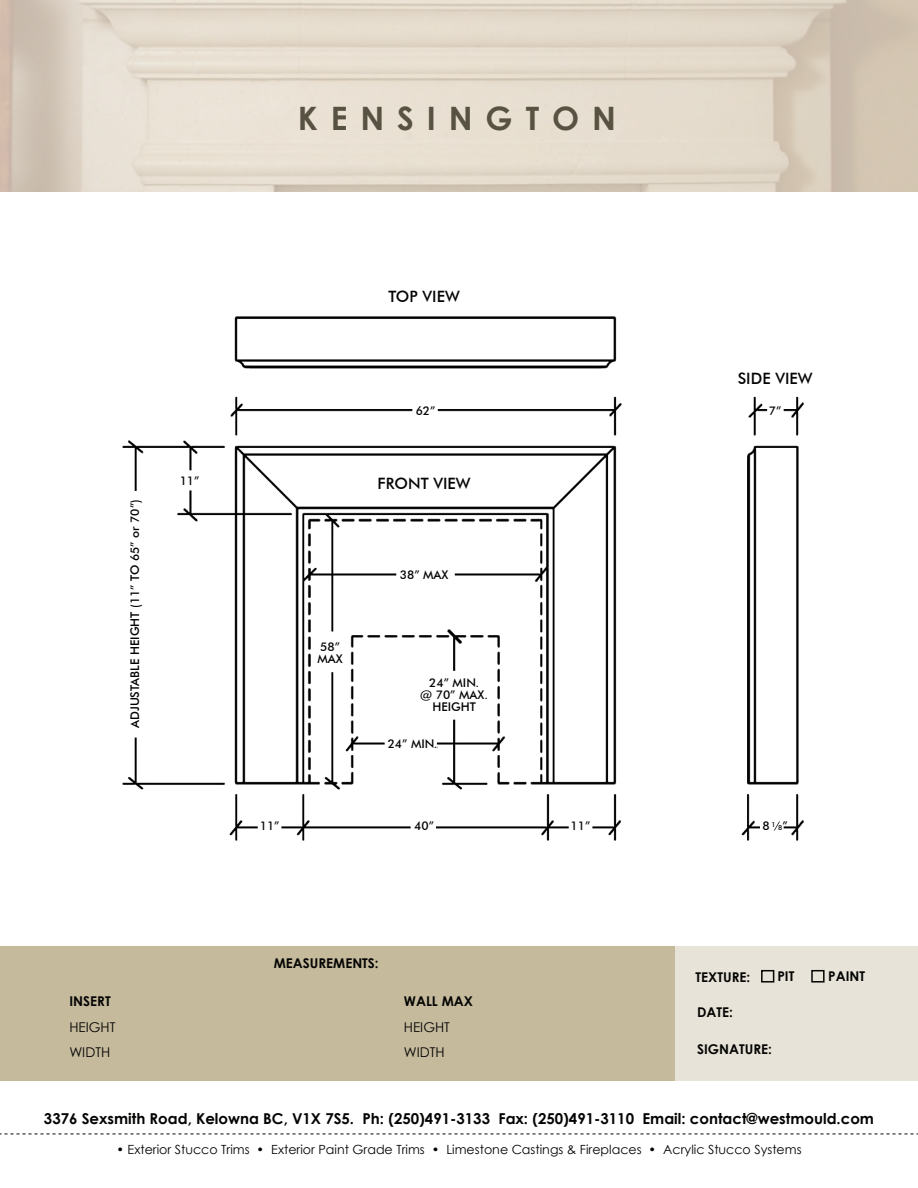
<style>
.page{position:relative;width:918px;height:1188px;background:#fff}
.page>*{position:absolute;margin:0;border:0;box-sizing:border-box;transform-origin:0 0}
.t1{font:700 32.25px "Century Gothic";letter-spacing:.4em;color:#585243}
.t2{font:500 15.6px "Futura BT";color:#040503}
.t3{font:700 15px "Century Gothic";color:#040503}
.t4{font:700 13.5px "Century Gothic";color:#040503}
.t5{font:13.5px/25.5px "Century Gothic";color:#040503}
.t6{font:12.6px "Century Gothic";color:#040503}
.t7{font:500 12px/12px "Futura BT";color:#040503}
.t8{font:500 6.9px "Futura BT";color:#040503}
</style>
<div class="page">
<div style="left:0;top:946px;width:918px;height:134px;background:#e8e3d8"></div>
<svg style="left:0;top:1134px;width:918px;height:1px"></svg>
<div style="left:761px;top:970px;width:13px;height:13px;border:2px solid #040503"></div>
<div style="left:811px;top:970px;width:14px;height:13px;border:2px solid #040503"></div>
<div style="left:0;top:946px;width:675px;height:134px;background:#c6ba9d"></div>
<img style="left:122px;top:316px;width:682px;height:525px">
<svg style="left:774px;top:822px;width:6px;height:8px"></svg>
<h1 class="t1" style="left:298px;top:94px;width:320px">KENSINGTON</h1>
<p class="t2" style="left:389px;top:287px;width:73px">TOP VIEW</p>
<p class="t2" style="left:738px;top:369px;width:76px">SIDE VIEW</p>
<p class="t7" style="left:129px;top:728px;width:230px;rotate:-90deg">ADJUSTABLE HEIGHT (11” TO 65” or 70”)</p>
<p class="t7" style="left:180px;top:475px;width:21px">11”</p>
<p class="t4" style="left:69px;top:991px;width:43px">INSERT</p>
<p class="t5" style="left:69px;top:1014px;width:48px">HEIGHT<br>WIDTH</p>
<p class="t7" style="left:416px;top:405px;width:21px">62”</p>
<p class="t7" style="left:769px;top:405px;width:14px">7”</p>
<p class="t2" style="left:378px;top:474px;width:95px">FRONT VIEW</p>
<p class="t7" style="left:318px;top:641px;width:27px">58”<br>MAX</p>
<p class="t7" style="left:260px;top:820px;width:21px">11”</p>
<p class="t7" style="left:400px;top:569px;width:50px">38” MAX</p>
<p class="t7" style="left:420px;top:677px;width:70px;text-align:center">24” MIN.<br>@ 70” MAX.<br>HEIGHT</p>
<p class="t7" style="left:388px;top:738px;width:51px">24” MIN.</p>
<p class="t7" style="left:414px;top:820px;width:21px">40”</p>
<p class="t7" style="left:571px;top:820px;width:21px">11”</p>
<p class="t4" style="left:274px;top:953px;width:106px">MEASUREMENTS:</p>
<p class="t4" style="left:404px;top:991px;width:71px">WALL MAX</p>
<p class="t5" style="left:404px;top:1014px;width:48px">HEIGHT<br>WIDTH</p>
<p class="t7" style="left:763px;top:820px;width:27px">8 ”</p>
<p class="t8" style="left:771px;top:820px;width:6px">1</p>
<p class="t8" style="left:778px;top:824px;width:6px">8</p>
<p class="t4" style="left:696px;top:967px;width:56px">TEXTURE:</p>
<p class="t4" style="left:777px;top:966px;width:18px">PIT</p>
<p class="t4" style="left:828px;top:966px;width:38px">PAINT</p>
<p class="t4" style="left:697px;top:1002px;width:37px">DATE:</p>
<p class="t4" style="left:697px;top:1039px;width:76px">SIGNATURE:</p>
<p class="t3" style="left:44px;top:1107px;width:832px">3376 Sexsmith Road, Kelowna BC, V1X 7S5. Ph: (250)491-3133 Fax: (250)491-3110 Email: contact@westmould.com</p>
<p class="t6" style="left:116px;top:1140px;width:687px">• Exterior Stucco Trims • Exterior Paint Grade Trims • Limestone Castings &amp; Fireplaces • Acrylic Stucco Systems</p>
</div>
